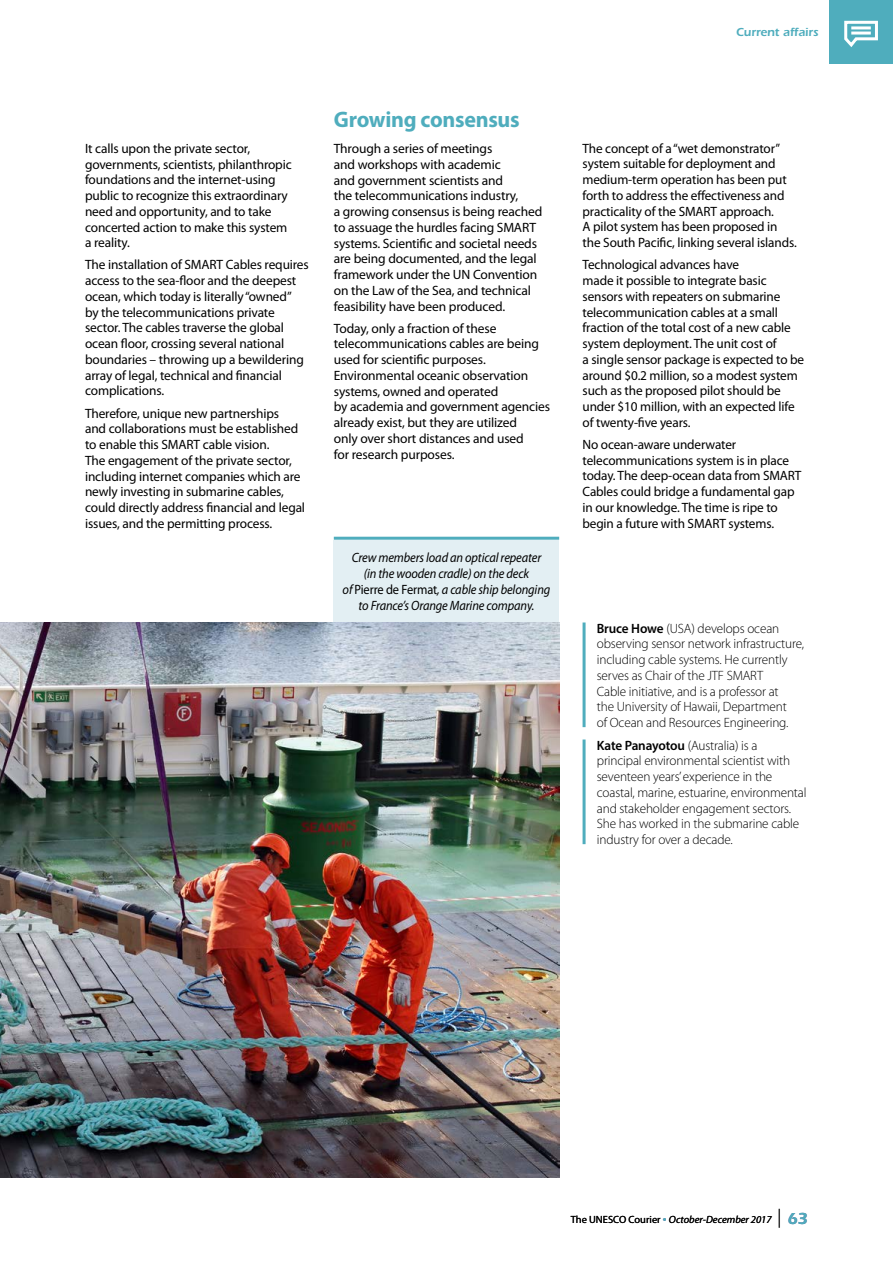
<style>
.page{position:relative;width:893px;height:1263px;background:#fff}
.page>*{position:absolute;margin:0;border:0;box-sizing:border-box;transform-origin:0 0}
.Titre_2{font:700 22.5px "Myriad Pro";letter-spacing:-.015em;color:#4fadbd}
.TEXTE{font:13.5px/15.8px "Myriad Pro";letter-spacing:-.01em;color:#000}
.Texte_auteur{font:300 13.5px/15.8px "Myriad Pro";letter-spacing:-.01em;color:#000}
.Légende{font:italic 13.5px/15.8px "Myriad Pro";letter-spacing:-.01em;color:#000;text-align:center;scale:.92 1}
.t1{font:600 12px "ITC Eras Std";color:#4fadbd}
.t2{font:italic 10.5px "Myriad Pro";color:#000}
.s1{font-style:normal}
.s2{font-weight:600}
.s3{font-style:normal;font-size:13.5px;color:#5f609c}
.s4{font-style:normal;font-size:18.9px}
.s5{font-family:"ITC Eras Std";font-weight:600;font-style:normal;font-size:16.5px;color:#5f609c}
</style>
<div class="page">
<div style="left:829px;top:0;width:64px;height:64px;background:#4fadbd"></div>
<svg style="left:844px;top:20px;width:34px;height:27px"></svg>
<div style="left:334px;top:540px;width:225px;height:82px;background:#e3eff3"></div>
<hr style="left:334px;top:537px;width:225px;height:3px;background:#4fadbd">
<hr style="left:583px;top:622px;width:3px;height:105px;background:#4fadbd">
<hr style="left:583px;top:739px;width:3px;height:105px;background:#4fadbd">
<img style="left:0;top:622px;width:559px;height:556px">
<p class="TEXTE" style="left:85px;top:140px;width:208px">It calls upon the private sector, governments, scientists, philanthropic foundations and the internet-using public to recognize this extraordinary need and opportunity, and to take concerted action to make this system a reality.</p>
<p class="TEXTE" style="left:85px;top:257px;width:225px">The installation of SMART Cables requires access to the sea-floor and the deepest ocean, which today is literally “owned”<br>by the telecommunications private sector. The cables traverse the global ocean floor, crossing several national boundaries – throwing up a bewildering array of legal, technical and financial complications.</p>
<p class="TEXTE" style="left:85px;top:405px;width:222px">Therefore, unique new partnerships<br>and collaborations must be established to enable this SMART cable vision.<br>The engagement of the private sector, including internet companies which are newly investing in submarine cables, could directly address financial and legal issues, and the permitting process.</p>
<p class="Titre_2" style="left:334px;top:104px;width:187px">Growing consensus</p>
<p class="TEXTE" style="left:334px;top:140px;width:210px">Through a series of meetings<br>and workshops with academic<br>and government scientists and<br>the telecommunications industry,<br>a growing consensus is being reached to assuage the hurdles facing SMART systems. Scientific and societal needs are being documented, and the legal framework under the UN Convention on the Law of the Sea, and technical feasibility have been produced.</p>
<p class="TEXTE" style="left:334px;top:320px;width:218px">Today, only a fraction of these telecommunications cables are being used for scientific purposes.<br>Environmental oceanic observation systems, owned and operated<br>by academia and government agencies already exist, but they are utilized<br>only over short distances and used<br>for research purposes.</p>
<p class="Légende" style="left:343px;top:550px;width:227px">Crew members load an optical repeater<br>(in the wooden cradle) on the deck<br>of <span class="s1">Pierre de Fermat</span>, a cable ship belonging to France’s Orange Marine company.</p>
<p class="t1" style="left:736px;top:25px;width:84px">Current affairs</p>
<p class="TEXTE" style="left:583px;top:140px;width:216px">The concept of a “wet demonstrator” system suitable for deployment and medium-term operation has been put forth to address the effectiveness and practicality of the SMART approach.<br>A pilot system has been proposed in the South Pacific, linking several islands.</p>
<p class="TEXTE" style="left:583px;top:257px;width:223px">Technological advances have<br>made it possible to integrate basic sensors with repeaters on submarine telecommunication cables at a small fraction of the total cost of a new cable system deployment. The unit cost of<br>a single sensor package is expected to be around $0.2 million, so a modest system such as the proposed pilot should be under $10 million, with an expected life of twenty-five years.</p>
<p class="TEXTE" style="left:583px;top:436px;width:220px">No ocean-aware underwater telecommunications system is in place today. The deep-ocean data from SMART Cables could bridge a fundamental gap in our knowledge. The time is ripe to begin a future with SMART systems.</p>
<p class="Texte_auteur" style="left:597px;top:620px;width:209px"><span class="s2">Bruce Howe</span> (USA) develops ocean observing sensor network infrastructure, including cable systems. He currently serves as Chair of the JTF SMART<br>Cable initiative, and is a professor at<br>the University of Hawaii, Department<br>of Ocean and Resources Engineering.</p>
<p class="Texte_auteur" style="left:597px;top:737px;width:211px"><span class="s2">Kate Panayotou</span> (Australia) is a<br>principal environmental scientist with seventeen years’ experience in the coastal, marine, estuarine, environmental and stakeholder engagement sectors.<br>She has worked in the submarine cable industry for over a decade.</p>
<p class="t2" style="left:571px;top:1212px;width:239px"><span class="s1">The UNESCO Courier</span> <span class="s3">•</span> October-December 2017 <span class="s4">|</span> <span class="s5">63</span></p>
</div>
